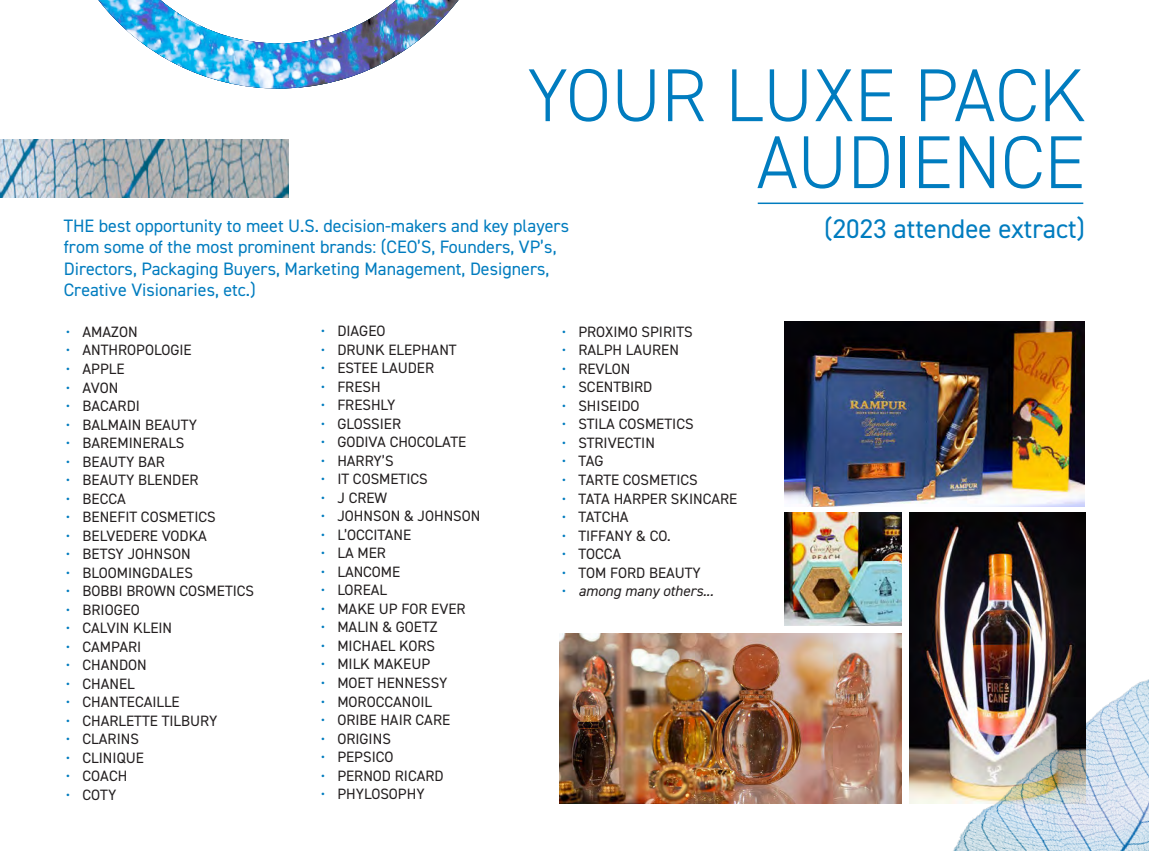
<style>
.page{position:relative;width:1149px;height:851px;background:#fff}
.page>*{position:absolute;margin:0;border:0;box-sizing:border-box;transform-origin:0 0}
.t1{font:300 75px/66.9px "DIN2014";color:#007cbf;text-align:right}
.t2{font:27px "DIN2014";color:#007cbf}
.t3{font:18px/21.6px "DIN2014";color:#007cbf}
.t4{font:15px "DIN2014";color:#231f20}
.t5{font:15px "DIN2014";color:#007cbf}
.t6{font:italic 15px "DIN2014";color:#231f20}
</style>
<div class="page">
<img style="left:784px;top:321px;width:300px;height:185px">
<img style="left:784px;top:512px;width:117px;height:113px">
<img style="left:909px;top:512px;width:175px;height:72px">
<img style="left:559px;top:634px;width:342px;height:169px">
<hr style="left:757px;top:202px;width:325px;height:2px;background:#007cbf">
<img style="left:0;top:139px;width:288px;height:59px">
<img style="left:909px;top:584px;width:239px;height:266px">
<img style="left:98px;top:0;width:361px;height:88px">
<p class="t1" style="left:527px;top:62px;width:559px">YOUR LUXE PACK<br>AUDIENCE</p>
<p class="t2" style="left:824px;top:212px;width:262px">(2023 attendee extract)</p>
<p class="t3" style="left:64px;top:214px;width:506px">THE best opportunity to meet U.S. decision-makers and key players from some of the most prominent brands: (CEO’S, Founders, VP’s, Directors, Packaging Buyers, Marketing Management, Designers, Creative Visionaries, etc.)</p>
<p class="t5" style="left:320px;top:322px;width:6px">•</p>
<p class="t4" style="left:337px;top:322px;width:50px">DIAGEO</p>
<p class="t5" style="left:320px;top:340px;width:6px">•</p>
<p class="t4" style="left:337px;top:340px;width:121px">DRUNK ELEPHANT</p>
<p class="t5" style="left:320px;top:359px;width:6px">•</p>
<p class="t4" style="left:337px;top:359px;width:98px">ESTEE LAUDER</p>
<p class="t5" style="left:320px;top:377px;width:6px">•</p>
<p class="t4" style="left:337px;top:377px;width:45px">FRESH</p>
<p class="t5" style="left:320px;top:396px;width:6px">•</p>
<p class="t4" style="left:337px;top:396px;width:60px">FRESHLY</p>
<p class="t5" style="left:320px;top:414px;width:6px">•</p>
<p class="t4" style="left:337px;top:414px;width:65px">GLOSSIER</p>
<p class="t5" style="left:320px;top:433px;width:6px">•</p>
<p class="t4" style="left:337px;top:433px;width:130px">GODIVA CHOCOLATE</p>
<p class="t5" style="left:320px;top:451px;width:6px">•</p>
<p class="t4" style="left:337px;top:451px;width:58px">HARRY’S</p>
<p class="t5" style="left:320px;top:470px;width:6px">•</p>
<p class="t4" style="left:337px;top:470px;width:92px">IT COSMETICS</p>
<p class="t5" style="left:320px;top:488px;width:6px">•</p>
<p class="t4" style="left:337px;top:488px;width:51px">J CREW</p>
<p class="t5" style="left:320px;top:507px;width:6px">•</p>
<p class="t4" style="left:337px;top:507px;width:144px">JOHNSON &amp; JOHNSON</p>
<p class="t5" style="left:320px;top:525px;width:6px">•</p>
<p class="t4" style="left:337px;top:525px;width:75px">L’OCCITANE</p>
<p class="t5" style="left:320px;top:544px;width:6px">•</p>
<p class="t4" style="left:337px;top:544px;width:50px">LA MER</p>
<p class="t5" style="left:320px;top:562px;width:6px">•</p>
<p class="t4" style="left:337px;top:562px;width:64px">LANCOME</p>
<p class="t5" style="left:320px;top:581px;width:6px">•</p>
<p class="t4" style="left:337px;top:581px;width:51px">LOREAL</p>
<p class="t5" style="left:320px;top:599px;width:6px">•</p>
<p class="t4" style="left:337px;top:599px;width:130px">MAKE UP FOR EVER</p>
<p class="t5" style="left:320px;top:617px;width:6px">•</p>
<p class="t4" style="left:337px;top:617px;width:102px">MALIN &amp; GOETZ</p>
<p class="t5" style="left:320px;top:636px;width:6px">•</p>
<p class="t4" style="left:337px;top:636px;width:99px">MICHAEL KORS</p>
<p class="t5" style="left:320px;top:654px;width:6px">•</p>
<p class="t4" style="left:337px;top:654px;width:94px">MILK MAKEUP</p>
<p class="t5" style="left:320px;top:673px;width:6px">•</p>
<p class="t4" style="left:337px;top:673px;width:111px">MOET HENNESSY</p>
<p class="t5" style="left:320px;top:691px;width:6px">•</p>
<p class="t4" style="left:337px;top:691px;width:96px">MOROCCANOIL</p>
<p class="t5" style="left:320px;top:710px;width:6px">•</p>
<p class="t4" style="left:337px;top:710px;width:114px">ORIBE HAIR CARE</p>
<p class="t5" style="left:320px;top:728px;width:6px">•</p>
<p class="t4" style="left:337px;top:728px;width:55px">ORIGINS</p>
<p class="t5" style="left:320px;top:747px;width:6px">•</p>
<p class="t4" style="left:337px;top:747px;width:58px">PEPSICO</p>
<p class="t5" style="left:320px;top:765px;width:6px">•</p>
<p class="t4" style="left:337px;top:765px;width:108px">PERNOD RICARD</p>
<p class="t5" style="left:320px;top:784px;width:6px">•</p>
<p class="t4" style="left:337px;top:784px;width:89px">PHYLOSOPHY</p>
<p class="t5" style="left:66px;top:322px;width:6px">•</p>
<p class="t4" style="left:83px;top:322px;width:56px">AMAZON</p>
<p class="t5" style="left:66px;top:341px;width:6px">•</p>
<p class="t4" style="left:83px;top:341px;width:111px">ANTHROPOLOGIE</p>
<p class="t5" style="left:66px;top:359px;width:6px">•</p>
<p class="t4" style="left:83px;top:359px;width:43px">APPLE</p>
<p class="t5" style="left:66px;top:378px;width:6px">•</p>
<p class="t4" style="left:83px;top:378px;width:37px">AVON</p>
<p class="t5" style="left:66px;top:396px;width:6px">•</p>
<p class="t4" style="left:83px;top:396px;width:59px">BACARDI</p>
<p class="t5" style="left:66px;top:415px;width:6px">•</p>
<p class="t4" style="left:83px;top:415px;width:116px">BALMAIN BEAUTY</p>
<p class="t5" style="left:66px;top:433px;width:6px">•</p>
<p class="t4" style="left:83px;top:433px;width:103px">BAREMINERALS</p>
<p class="t5" style="left:66px;top:452px;width:6px">•</p>
<p class="t4" style="left:83px;top:452px;width:84px">BEAUTY BAR</p>
<p class="t5" style="left:66px;top:470px;width:6px">•</p>
<p class="t4" style="left:83px;top:470px;width:117px">BEAUTY BLENDER</p>
<p class="t5" style="left:66px;top:489px;width:6px">•</p>
<p class="t4" style="left:83px;top:489px;width:45px">BECCA</p>
<p class="t5" style="left:66px;top:507px;width:6px">•</p>
<p class="t4" style="left:83px;top:507px;width:135px">BENEFIT COSMETICS</p>
<p class="t5" style="left:66px;top:526px;width:6px">•</p>
<p class="t4" style="left:83px;top:526px;width:126px">BELVEDERE VODKA</p>
<p class="t5" style="left:66px;top:544px;width:6px">•</p>
<p class="t4" style="left:83px;top:544px;width:109px">BETSY JOHNSON</p>
<p class="t5" style="left:66px;top:563px;width:6px">•</p>
<p class="t4" style="left:83px;top:563px;width:112px">BLOOMINGDALES</p>
<p class="t5" style="left:66px;top:581px;width:6px">•</p>
<p class="t4" style="left:83px;top:581px;width:173px">BOBBI BROWN COSMETICS</p>
<p class="t5" style="left:66px;top:600px;width:6px">•</p>
<p class="t4" style="left:83px;top:600px;width:59px">BRIOGEO</p>
<p class="t5" style="left:66px;top:618px;width:6px">•</p>
<p class="t4" style="left:83px;top:618px;width:91px">CALVIN KLEIN</p>
<p class="t5" style="left:66px;top:637px;width:6px">•</p>
<p class="t4" style="left:83px;top:637px;width:60px">CAMPARI</p>
<p class="t5" style="left:66px;top:655px;width:6px">•</p>
<p class="t4" style="left:83px;top:655px;width:66px">CHANDON</p>
<p class="t5" style="left:66px;top:674px;width:6px">•</p>
<p class="t4" style="left:83px;top:674px;width:54px">CHANEL</p>
<p class="t5" style="left:66px;top:692px;width:6px">•</p>
<p class="t4" style="left:83px;top:692px;width:99px">CHANTECAILLE</p>
<p class="t5" style="left:66px;top:711px;width:6px">•</p>
<p class="t4" style="left:83px;top:711px;width:136px">CHARLETTE TILBURY</p>
<p class="t5" style="left:66px;top:729px;width:6px">•</p>
<p class="t4" style="left:83px;top:729px;width:58px">CLARINS</p>
<p class="t5" style="left:66px;top:748px;width:6px">•</p>
<p class="t4" style="left:83px;top:748px;width:63px">CLINIQUE</p>
<p class="t5" style="left:66px;top:766px;width:6px">•</p>
<p class="t4" style="left:83px;top:766px;width:46px">COACH</p>
<p class="t5" style="left:66px;top:785px;width:6px">•</p>
<p class="t4" style="left:83px;top:785px;width:35px">COTY</p>
<p class="t5" style="left:561px;top:322px;width:6px">•</p>
<p class="t4" style="left:578px;top:322px;width:116px">PROXIMO SPIRITS</p>
<p class="t5" style="left:561px;top:341px;width:6px">•</p>
<p class="t4" style="left:578px;top:341px;width:102px">RALPH LAUREN</p>
<p class="t5" style="left:561px;top:359px;width:6px">•</p>
<p class="t4" style="left:578px;top:359px;width:54px">REVLON</p>
<p class="t5" style="left:561px;top:378px;width:6px">•</p>
<p class="t4" style="left:578px;top:378px;width:75px">SCENTBIRD</p>
<p class="t5" style="left:561px;top:396px;width:6px">•</p>
<p class="t4" style="left:578px;top:396px;width:63px">SHISEIDO</p>
<p class="t5" style="left:561px;top:415px;width:6px">•</p>
<p class="t4" style="left:578px;top:415px;width:117px">STILA COSMETICS</p>
<p class="t5" style="left:561px;top:433px;width:6px">•</p>
<p class="t4" style="left:578px;top:433px;width:78px">STRIVECTIN</p>
<p class="t5" style="left:561px;top:452px;width:6px">•</p>
<p class="t4" style="left:578px;top:452px;width:27px">TAG</p>
<p class="t5" style="left:561px;top:470px;width:6px">•</p>
<p class="t4" style="left:578px;top:470px;width:121px">TARTE COSMETICS</p>
<p class="t5" style="left:561px;top:489px;width:6px">•</p>
<p class="t4" style="left:578px;top:489px;width:160px">TATA HARPER SKINCARE</p>
<p class="t5" style="left:561px;top:507px;width:6px">•</p>
<p class="t4" style="left:578px;top:507px;width:52px">TATCHA</p>
<p class="t5" style="left:561px;top:526px;width:6px">•</p>
<p class="t4" style="left:578px;top:526px;width:94px">TIFFANY &amp; CO.</p>
<p class="t5" style="left:561px;top:544px;width:6px">•</p>
<p class="t4" style="left:578px;top:544px;width:44px">TOCCA</p>
<p class="t5" style="left:561px;top:563px;width:6px">•</p>
<p class="t4" style="left:578px;top:563px;width:124px">TOM FORD BEAUTY</p>
<p class="t5" style="left:561px;top:581px;width:6px">•</p>
<p class="t6" style="left:578px;top:581px;width:137px">among many others...</p>
</div>
